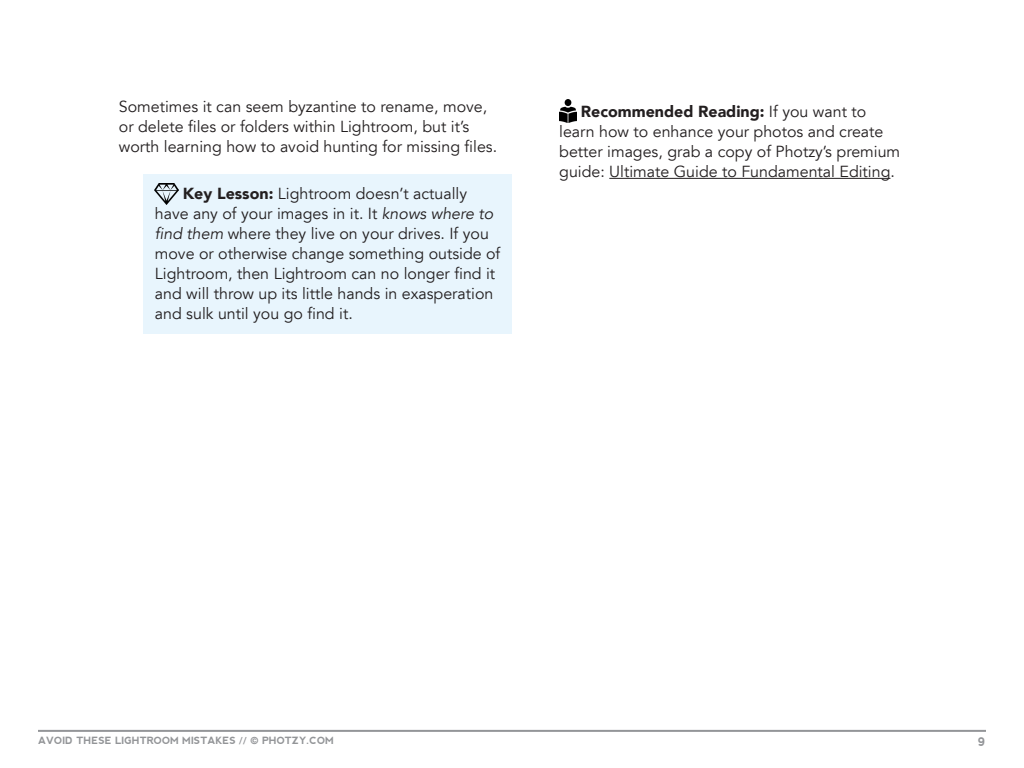
<style>
.page{position:relative;width:1024px;height:768px;background:#fff}
.page>*{position:absolute;margin:0;border:0;box-sizing:border-box;transform-origin:0 0}
.body_indent{font:16px/20px "Avenir LT";color:#231f20}
.body{font:16px/20px "Avenir LT";color:#231f20}
.t1{font:700 12px "nevis";color:#939598}
.t2{font:700 10px "nevis";color:#939598}
.s1{font-weight:900}
.s2{font-style:italic}
.s3{font-family:"Avenir LT";font-weight:900}
</style>
<div class="page">
<hr style="left:38px;top:730px;width:948px;height:2px;background:#939598">
<div style="left:144px;top:174px;width:368px;height:160px;background:#e8f5fd"></div>
<img style="left:155px;top:184px;width:23px;height:20px">
<hr style="left:609px;top:178px;width:281px;height:1px;background:#231f20">
<img style="left:559px;top:100px;width:17px;height:22px">
<p class="body" style="left:119px;top:97px;width:380px">Sometimes it can seem byzantine to rename, move, or delete files or folders within Lightroom, but it’s worth learning how to avoid hunting for missing files.</p>
<p class="body_indent" style="left:155px;top:184px;width:347px;text-indent:28px"><span class="s1">Key Lesson:</span> Lightroom doesn’t actually have any of your images in it. It <span class="s2">knows where to find them</span> where they live on your drives. If you move or otherwise change something outside of Lightroom, then Lightroom can no longer find it and will throw up its little hands in exasperation and sulk until you go find it.</p>
<p class="body_indent" style="left:559px;top:102px;width:343px;text-indent:22px"><span class="s1">Recommended Reading:</span> If you want to learn how to enhance your photos and create better images, grab a copy of Photzy’s premium guide: Ultimate Guide to Fundamental Editing.</p>
<p class="t2" style="left:38px;top:735px;width:297px">AVOID THESE LIGHTROOM MISTAKES // <span class="s3">©</span> PHOTZY.COM</p>
<p class="t1" style="left:978px;top:735px;width:9px">9</p>
</div>
